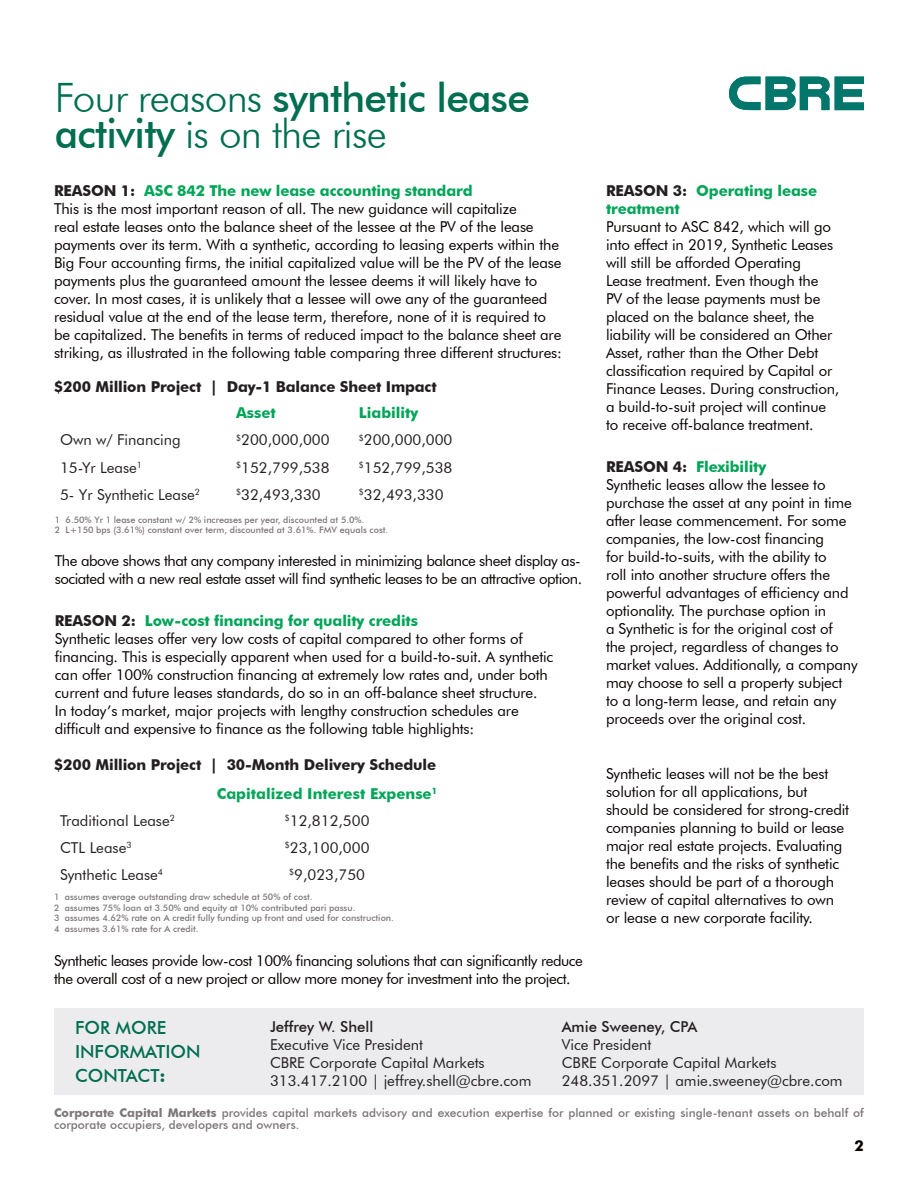
<style>
.page{position:relative;width:918px;height:1188px;background:#fff}
.page>*{position:absolute;margin:0;border:0;box-sizing:border-box;transform-origin:0 0}
.t1{font:300 40.5px/36px "Futura BT";letter-spacing:-.02em;color:#006e51}
.t2{font:500 18px/24px "Futura BT";color:#006e51}
.t3{font:15px/18px "Futura BT";letter-spacing:-.01em;color:#080101}
.t4{font:15px "Futura BT";color:#231f20}
.t5{font:15px/18px "Futura BT";letter-spacing:-.03em;color:#080101}
.t6{font:700 15px "Futura BT";letter-spacing:-.01em;color:#231f20}
.t7{font:700 15px "Futura BT";color:#00a557}
.t8{font:500 15px "Futura BT";color:#231f20}
.t9{font:700 15px "Futura BT";color:#080101}
.t10{font:500 12px/12px "Futura BT";color:#7d7578}
.t11{font:500 9px/10.5px "Futura BT";color:#7d7578}
.s1{font-weight:500}
.s2{font-weight:700;color:#231f20}
.s3{font-weight:700;color:#00a557}
.s4{font-weight:700}
</style>
<div class="page">
<div style="left:54px;top:1008px;width:810px;height:87px;background:#ececee"></div>
<svg style="left:729px;top:77px;width:135px;height:33px"></svg>
<p class="t1" style="left:55px;top:79px;width:477px">Four reasons <span class="s1">synthetic lease activity</span> is on the rise</p>
<p class="t3" style="left:54px;top:182px;width:510px"><span class="s2">REASON 1:</span> <span class="s3">ASC 842 The new lease accounting standard<br></span>This is the most important reason of all. The new guidance will capitalize<br>real estate leases onto the balance sheet of the lessee at the PV of the lease payments over its term. With a synthetic, according to leasing experts within the Big Four accounting firms, the initial capitalized value will be the PV of the lease payments plus the guaranteed amount the lessee deems it will likely have to cover. In most cases, it is unlikely that a lessee will owe any of the guaranteed residual value at the end of the lease term, therefore, none of it is required to be capitalized. The benefits in terms of reduced impact to the balance sheet are striking, as illustrated in the following table comparing three different structures:</p>
<p class="t6" style="left:54px;top:377px;width:384px">$200 Million Project | Day-1 Balance Sheet Impact</p>
<p class="t7" style="left:236px;top:404px;width:41px">Asset</p>
<p class="t7" style="left:359px;top:404px;width:61px">Liability</p>
<p class="t4" style="left:60px;top:431px;width:122px">Own w/ Financing</p>
<p class="t4" style="left:236px;top:431px;width:95px"><sup>$</sup>200,000,000</p>
<p class="t4" style="left:359px;top:431px;width:95px"><sup>$</sup>200,000,000</p>
<p class="t4" style="left:60px;top:458px;width:84px">15-Yr Lease<sup>1</sup></p>
<p class="t4" style="left:236px;top:458px;width:95px"><sup>$</sup>152,799,538</p>
<p class="t4" style="left:359px;top:458px;width:95px"><sup>$</sup>152,799,538</p>
<p class="t4" style="left:60px;top:486px;width:142px">5- Yr Synthetic Lease<sup>2</sup></p>
<p class="t4" style="left:236px;top:486px;width:86px"><sup>$</sup>32,493,330</p>
<p class="t4" style="left:359px;top:486px;width:86px"><sup>$</sup>32,493,330</p>
<p class="t11" style="left:55px;top:514px;width:335px">1 6.50% Yr 1 lease constant w/ 2% increases per year, discounted at 5.0%.<br>2 L+150 bps (3.61%) constant over term, discounted at 3.61%. FMV equals cost.</p>
<p class="t5" style="left:55px;top:552px;width:529px">The above shows that any company interested in minimizing balance sheet display as&shy;sociated with a new real estate asset will find synthetic leases to be an attractive option.</p>
<p class="t3" style="left:55px;top:611px;width:500px"><span class="s2">REASON 2:</span> <span class="s3">Low-cost financing for quality credits<br></span>Synthetic leases offer very low costs of capital compared to other forms of financing. This is especially apparent when used for a build-to-suit. A synthetic can offer 100% construction financing at extremely low rates and, under both current and future leases standards, do so in an off-balance sheet structure.<br>In today’s market, major projects with lengthy construction schedules are difficult and expensive to finance as the following table highlights:</p>
<p class="t6" style="left:54px;top:756px;width:384px">$200 Million Project | 30-Month Delivery Schedule</p>
<p class="t7" style="left:217px;top:784px;width:222px">Capitalized Interest Expense<sup>1</sup></p>
<p class="t4" style="left:60px;top:811px;width:116px">Traditional Lease<sup>2</sup></p>
<p class="t4" style="left:285px;top:811px;width:86px"><sup>$</sup>12,812,500</p>
<p class="t4" style="left:60px;top:839px;width:73px">CTL Lease<sup>3</sup></p>
<p class="t4" style="left:285px;top:839px;width:86px"><sup>$</sup>23,100,000</p>
<p class="t4" style="left:60px;top:866px;width:105px">Synthetic Lease<sup>4</sup></p>
<p class="t4" style="left:289px;top:866px;width:77px"><sup>$</sup>9,023,750</p>
<p class="t11" style="left:54px;top:892px;width:341px">1 assumes average outstanding draw schedule at 50% of cost.<br>2 assumes 75% loan at 3.50% and equity at 10% contributed pari passu.<br>3 assumes 4.62% rate on A credit fully funding up front and used for construction.<br>4 assumes 3.61% rate for A credit.</p>
<p class="t5" style="left:54px;top:951px;width:530px">Synthetic leases provide low-cost 100% financing solutions that can significantly reduce the overall cost of a new project or allow more money for investment into the project.</p>
<p class="t3" style="left:606px;top:182px;width:235px"><span class="s2">REASON 3:</span> <span class="s3">Operating lease treatment<br></span>Pursuant to ASC 842, which will go into effect in 2019, Synthetic Leases will still be afforded Operating<br>Lease treatment. Even though the<br>PV of the lease payments must be placed on the balance sheet, the liability will be considered an Other<br>Asset, rather than the Other Debt classification required by Capital or<br>Finance Leases. During construction, a build-to-suit project will continue to receive off-balance treatment.</p>
<p class="t3" style="left:606px;top:457px;width:253px"><span class="s2">REASON 4:</span> <span class="s3">Flexibility<br></span>Synthetic leases allow the lessee to purchase the asset at any point in time after lease commencement. For some companies, the low-cost financing<br>for build-to-suits, with the ability to<br>roll into another structure offers the powerful advantages of efficiency and optionality. The purchase option in<br>a Synthetic is for the original cost of<br>the project, regardless of changes to market values. Additionally, a company may choose to sell a property subject to a long-term lease, and retain any proceeds over the original cost.</p>
<p class="t3" style="left:606px;top:765px;width:245px">Synthetic leases will not be the best solution for all applications, but should be considered for strong-credit companies planning to build or lease major real estate projects. Evaluating the benefits and the risks of synthetic leases should be part of a thorough review of capital alternatives to own or lease a new corporate facility.</p>
<p class="t8" style="left:270px;top:1017px;width:105px">Jeffrey W. Shell</p>
<p class="t4" style="left:270px;top:1035px;width:155px">Executive Vice President</p>
<p class="t4" style="left:270px;top:1053px;width:216px">CBRE Corporate Capital Markets</p>
<p class="t4" style="left:270px;top:1071px;width:263px">313.417.2100 | jeffrey.shell@cbre.com</p>
<p class="t2" style="left:75px;top:1015px;width:127px">FOR MORE<br>INFORMATION<br>CONTACT<span class="s4">:</span></p>
<p class="t8" style="left:562px;top:1017px;width:137px">Amie Sweeney, CPA</p>
<p class="t4" style="left:562px;top:1035px;width:91px">Vice President</p>
<p class="t4" style="left:562px;top:1053px;width:216px">CBRE Corporate Capital Markets</p>
<p class="t4" style="left:562px;top:1071px;width:282px">248.351.2097 | amie.sweeney@cbre.com</p>
<p class="t10" style="left:54px;top:1107px;width:811px"><span class="s4">Corporate Capital Markets</span> provides capital markets advisory and execution expertise for planned or existing single-tenant assets on behalf of corporate occupiers, developers and owners.</p>
<p class="t9" style="left:855px;top:1137px;width:11px">2</p>
</div>
